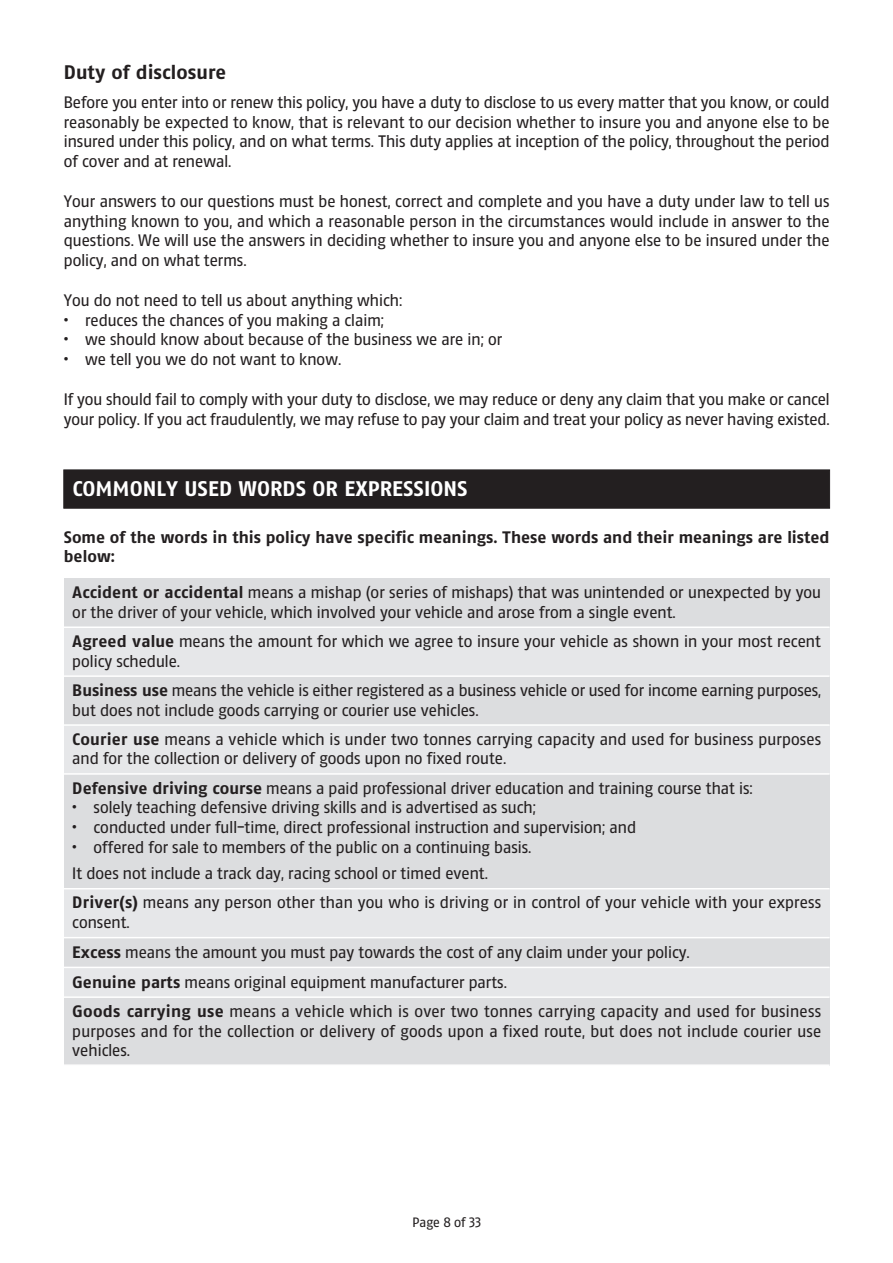
<style>
.page{position:relative;width:893px;height:1263px;background:#fff}
.page>*{position:absolute;margin:0;border:0;box-sizing:border-box;transform-origin:0 0}
.t1{font:700 21px "Altona Sans";color:#fff}
.t2{font:700 19.5px "Altona Sans";color:#231f20}
.t3{font:16.5px/19.8px "Altona Sans";color:#231f20}
.t4{font:700 16.5px/19.8px "Altona Sans";letter-spacing:-.005em;color:#231f20}
.t5{font:13.5px "Altona Sans";color:#231f20}
.s1{font-weight:700}
</style>
<div class="page">
<div style="left:64px;top:938px;width:765px;height:29px;background:#dcdddf"></div>
<div style="left:64px;top:889px;width:765px;height:49px;background:#e6e7e9"></div>
<div style="left:63px;top:470px;width:767px;height:39px;background:#231f20;border:1px solid #231f20"></div>
<div style="left:64px;top:578px;width:765px;height:49px;background:#dcdddf"></div>
<div style="left:64px;top:627px;width:765px;height:49px;background:#e6e7e9"></div>
<div style="left:64px;top:676px;width:765px;height:49px;background:#dcdddf"></div>
<div style="left:64px;top:725px;width:765px;height:49px;background:#e6e7e9"></div>
<div style="left:64px;top:774px;width:765px;height:115px;background:#dcdddf"></div>
<hr style="left:64px;top:626px;width:765px;height:2px;background:#fff">
<hr style="left:64px;top:675px;width:765px;height:2px;background:#fff">
<hr style="left:64px;top:724px;width:765px;height:2px;background:#fff">
<hr style="left:64px;top:773px;width:765px;height:2px;background:#fff">
<hr style="left:64px;top:888px;width:765px;height:1px;background:#fff">
<hr style="left:64px;top:937px;width:765px;height:1px;background:#fff">
<div style="left:64px;top:967px;width:765px;height:30px;background:#e6e7e9"></div>
<hr style="left:64px;top:967px;width:765px;height:1px;background:#fff">
<div style="left:64px;top:997px;width:765px;height:68px;background:#dcdddf"></div>
<hr style="left:64px;top:996px;width:765px;height:2px;background:#fff">
<hr style="left:64px;top:1064px;width:765px;height:2px;background:#fff">
<p class="t2" style="left:64px;top:64px;width:164px">Duty of disclosure</p>
<p class="t3" style="left:64px;top:93px;width:767px;text-align:justify">Before you enter into or renew this policy, you have a duty to disclose to us every matter that you know, or could reasonably be expected to know, that is relevant to our decision whether to insure you and anyone else to be insured under this policy, and on what terms. This duty applies at inception of the policy, throughout the period of cover and at renewal.</p>
<p class="t3" style="left:64px;top:192px;width:767px;text-align:justify">Your answers to our questions must be honest, correct and complete and you have a duty under law to tell us anything known to you, and which a reasonable person in the circumstances would include in answer to the questions. We will use the answers in deciding whether to insure you and anyone else to be insured under the policy, and on what terms.</p>
<p class="t3" style="left:64px;top:291px;width:340px">You do not need to tell us about anything which:</p>
<p class="t3" style="left:64px;top:311px;width:322px">• reduces the chances of you making a claim;</p>
<p class="t3" style="left:64px;top:331px;width:440px">• we should know about because of the business we are in; or</p>
<p class="t3" style="left:64px;top:351px;width:279px">• we tell you we do not want to know.</p>
<p class="t3" style="left:64px;top:390px;width:767px">If you should fail to comply with your duty to disclose, we may reduce or deny any claim that you make or cancel your policy. If you act fraudulently, we may refuse to pay your claim and treat your policy as never having existed.</p>
<p class="t1" style="left:72px;top:480px;width:397px">COMMONLY USED WORDS OR EXPRESSIONS</p>
<p class="t4" style="left:64px;top:528px;width:767px">Some of the words in this policy have specific meanings. These words and their meanings are listed below:</p>
<p class="t3" style="left:72px;top:584px;width:750px"><span class="s1">Accident or accidental</span> means a mishap (or series of mishaps) that was unintended or unexpected by you or the driver of your vehicle, which involved your vehicle and arose from a single event.</p>
<p class="t3" style="left:72px;top:632px;width:750px"><span class="s1">Agreed value</span> means the amount for which we agree to insure your vehicle as shown in your most recent policy schedule.</p>
<p class="t3" style="left:72px;top:681px;width:750px"><span class="s1">Business use</span> means the vehicle is either registered as a business vehicle or used for income earning purposes, but does not include goods carrying or courier use vehicles.</p>
<p class="t3" style="left:72px;top:730px;width:750px"><span class="s1">Courier use</span> means a vehicle which is under two tonnes carrying capacity and used for business purposes and for the collection or delivery of goods upon no fixed route.</p>
<p class="t3" style="left:72px;top:779px;width:682px"><span class="s1">Defensive driving course</span> means a paid professional driver education and training course that is:</p>
<p class="t3" style="left:72px;top:799px;width:465px">• solely teaching defensive driving skills and is advertised as such;</p>
<p class="t3" style="left:72px;top:819px;width:565px">• conducted under full-time, direct professional instruction and supervision; and</p>
<p class="t3" style="left:72px;top:835px;width:461px;line-height:26.1px">• offered for sale to members of the public on a continuing basis.<br>It does not include a track day, racing school or timed event.</p>
<p class="t3" style="left:72px;top:894px;width:750px"><span class="s1">Driver(s)</span> means any person other than you who is driving or in control of your vehicle with your express consent.</p>
<p class="t3" style="left:72px;top:944px;width:619px"><span class="s1">Excess</span> means the amount you must pay towards the cost of any claim under your policy.</p>
<p class="t3" style="left:72px;top:969px;width:750px;line-height:28.7px"><span class="s1">Genuine parts</span> means original equipment manufacturer parts.<br><span class="s1">Goods carrying use</span> means a vehicle which is over two tonnes carrying capacity and used for business</p>
<p class="t3" style="left:72px;top:1022px;width:750px">purposes and for the collection or delivery of goods upon a fixed route, but does not include courier use vehicles.</p>
<p class="t5" style="left:412px;top:1216px;width:70px">Page 8 of 33</p>
</div>
